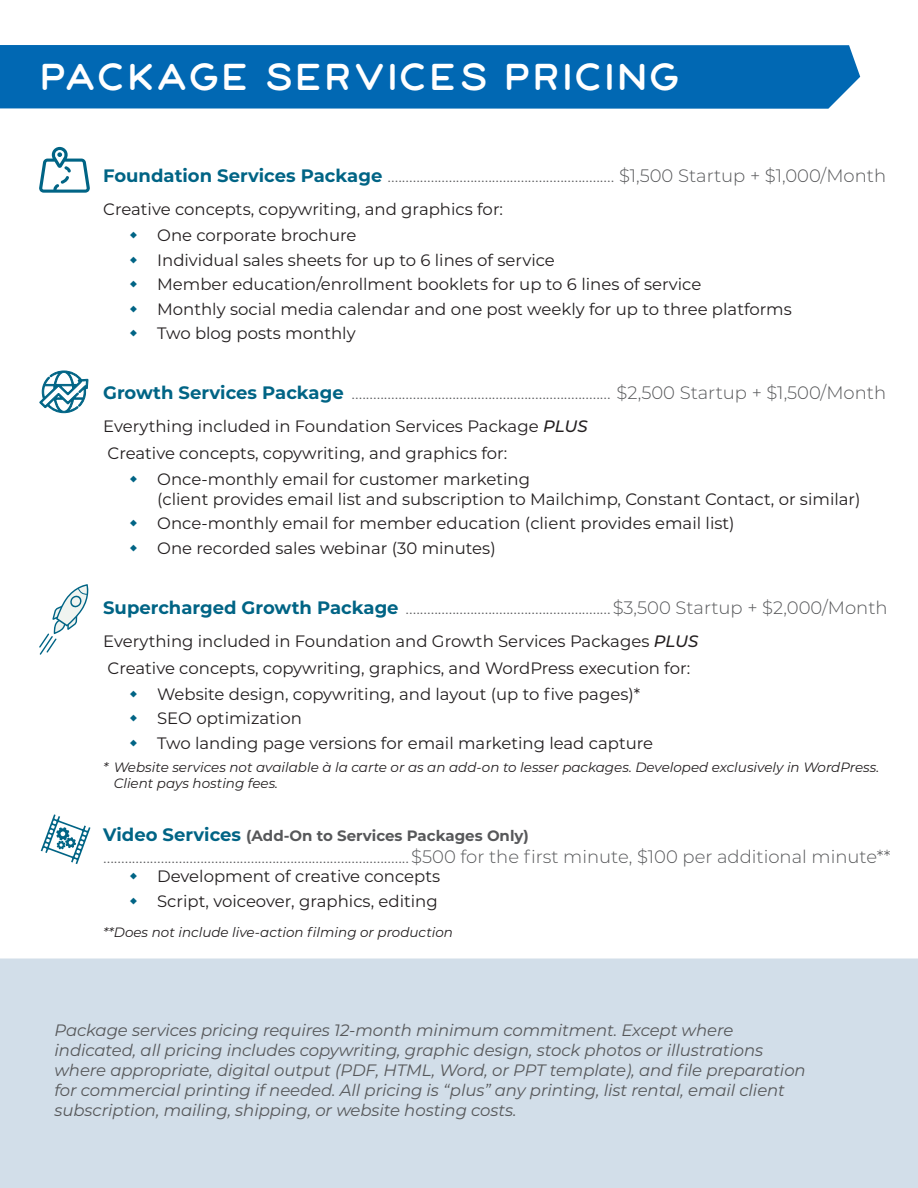
<style>
.page{position:relative;width:918px;height:1188px;background:#fff}
.page>*{position:absolute;margin:0;border:0;box-sizing:border-box;transform-origin:0 0}
.t1{font:36px "Patron Personal Use Regular";color:#fff}
.t2{font:300 18px "Montserrat";color:#57585a}
.t3{font:16.5px "Montserrat";color:#231f20}
.t4{font:italic 16.5px/19.8px "Montserrat";letter-spacing:-.005em;color:#57585a}
.t5{font:700 15px "Montserrat";color:#57585a}
.t6{font:italic 13.5px "Montserrat";color:#231f20}
.s1{font-weight:700;color:#006485}
.s2{font-weight:500;font-style:italic}
.s3{font-size:18px;color:#006485}
</style>
<div class="page">
<div style="left:0;top:959px;width:918px;height:229px;background:#d2dee9"></div>
<div style="left:0;top:45px;width:860px;height:64px;background:#0168b3"></div>
<svg style="left:39px;top:147px;width:51px;height:46px"></svg>
<svg style="left:39px;top:370px;width:50px;height:43px"></svg>
<svg style="left:39px;top:584px;width:50px;height:71px"></svg>
<svg style="left:41px;top:814px;width:49px;height:50px"></svg>
<p class="t1" style="left:39px;top:48px;width:644px">PACKAGE SERVICES PRICING</p>
<p class="t2" style="left:103px;top:163px;width:785px"><span class="s1">Foundation Services Package</span> ............................................................... $1,500 Startup + $1,000/Month</p>
<p class="t3" style="left:103px;top:198px;width:401px">Creative concepts, copywriting, and graphics for:</p>
<p class="t3" style="left:157px;top:224px;width:201px">One corporate brochure</p>
<p class="t3" style="left:157px;top:249px;width:399px">Individual sales sheets for up to 6 lines of service</p>
<p class="t3" style="left:157px;top:273px;width:546px">Member education/enrollment booklets for up to 6 lines of service</p>
<p class="t3" style="left:157px;top:297px;width:636px">Monthly social media calendar and one post weekly for up to three platforms</p>
<p class="t3" style="left:157px;top:322px;width:200px">Two blog posts monthly</p>
<p class="t2" style="left:103px;top:380px;width:785px"><span class="s1">Growth Services Package</span> ........................................................................ $2,500 Startup + $1,500/Month</p>
<p class="t3" style="left:103px;top:415px;width:486px">Everything included in Foundation Services Package <span class="s2">PLUS</span></p>
<p class="t3" style="left:107px;top:441px;width:401px">Creative concepts, copywriting, and graphics for:</p>
<p class="t3" style="left:157px;top:468px;width:374px">Once-monthly email for customer marketing</p>
<p class="t3" style="left:157px;top:488px;width:705px">(client provides email list and subscription to Mailchimp, Constant Contact, or similar)</p>
<p class="t3" style="left:157px;top:512px;width:579px">Once-monthly email for member education (client provides email list)</p>
<p class="t3" style="left:157px;top:537px;width:340px">One recorded sales webinar (30 minutes)</p>
<p class="t2" style="left:103px;top:595px;width:786px"><span class="s1">Supercharged Growth Package</span> .........................................................$3,500 Startup + $2,000/Month</p>
<p class="t3" style="left:103px;top:630px;width:597px">Everything included in Foundation and Growth Services Packages <span class="s2">PLUS</span></p>
<p class="t3" style="left:107px;top:656px;width:584px">Creative concepts, copywriting, graphics, and WordPress execution for:</p>
<p class="t3" style="left:157px;top:683px;width:485px">Website design, copywriting, and layout (up to five pages)*</p>
<p class="t3" style="left:157px;top:707px;width:146px">SEO optimization</p>
<p class="t3" style="left:157px;top:732px;width:498px">Two landing page versions for email marketing lead capture</p>
<p class="t6" style="left:103px;top:758px;width:778px">* Website services not available à la carte or as an add-on to lesser packages. Developed exclusively in WordPress.</p>
<p class="t6" style="left:114px;top:774px;width:166px">Client pays hosting fees.</p>
<p class="t5" style="left:103px;top:825px;width:427px"><span class="s3">Video Services</span> (Add-On to Services Packages Only)</p>
<p class="t2" style="left:103px;top:844px;width:789px">.....................................................................................$500 for the first minute, $100 per additional minute**</p>
<p class="t3" style="left:157px;top:865px;width:285px">Development of creative concepts</p>
<p class="t3" style="left:157px;top:890px;width:282px">Script, voiceover, graphics, editing</p>
<p class="t6" style="left:103px;top:923px;width:351px">**Does not include live-action filming or production</p>
<p class="t4" style="left:55px;top:1020px;width:753px">Package services pricing requires 12-month minimum commitment. Except where indicated, all pricing includes copywriting, graphic design, stock photos or illustrations where appropriate, digital output (PDF, HTML, Word, or PPT template), and file preparation for commercial printing if needed. All pricing is “plus” any printing, list rental, email client subscription, mailing, shipping, or website hosting costs.</p>
</div>
